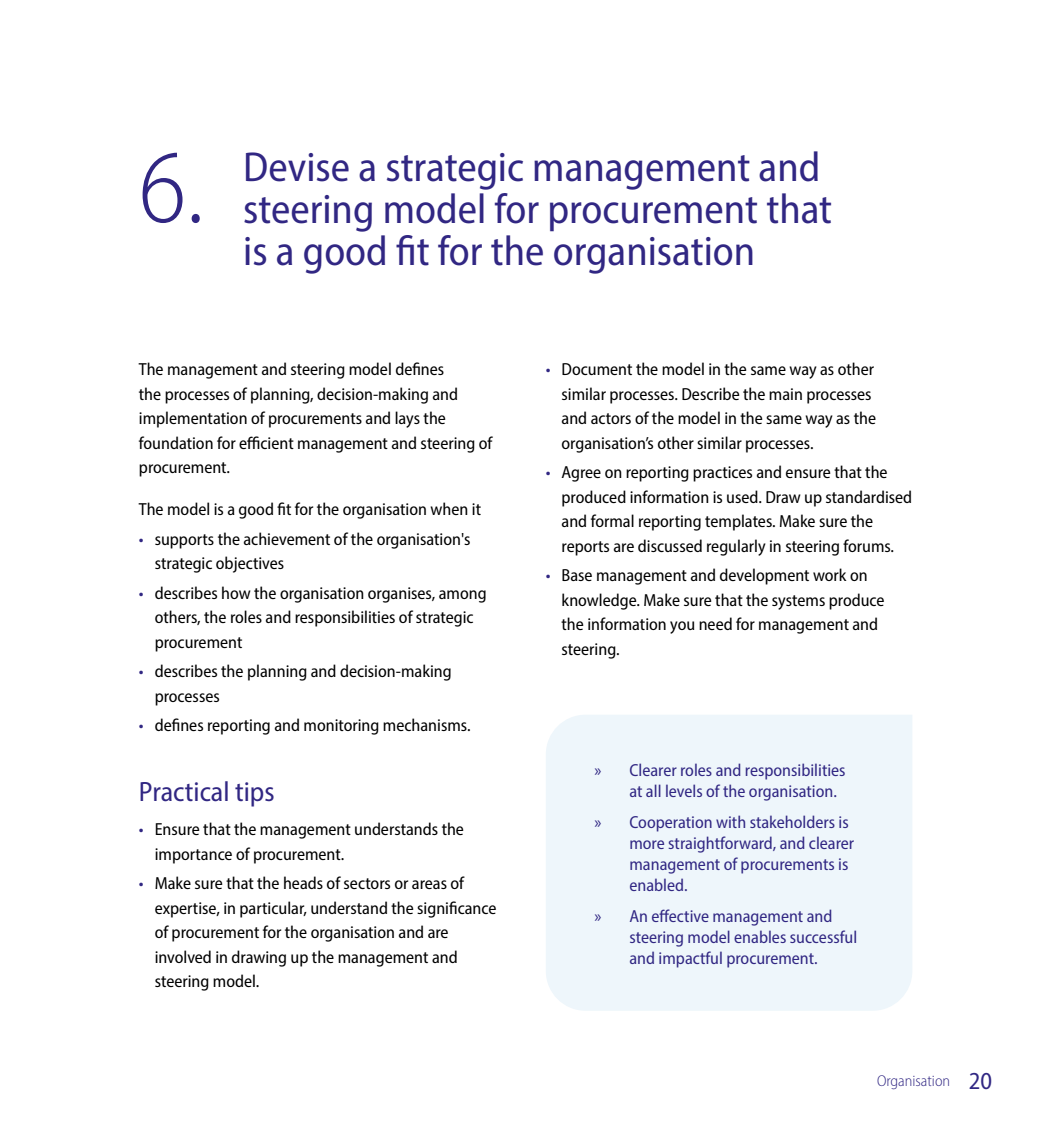
<style>
.page{position:relative;width:1042px;height:1141px;background:#fff}
.page>*{position:absolute;margin:0;border:0;box-sizing:border-box;transform-origin:0 0}
.h3_22lista{font:300 semi-condensed 105px "Myriad Pro";color:#312783}
.h3_22lista-2{font:semi-condensed 42px/42px "Myriad Pro";color:#312783}
.väliotsikko{font:semi-condensed 28px "Myriad Pro";color:#312783}
.t1{font:semi-condensed 24.5px "Myriad Pro";color:#312783}
.leipis{font:semi-condensed 17.5px/24.5px "Myriad Pro";color:#000}
.t2{font:semi-condensed 17.5px/21px "Myriad Pro";color:#312783}
.t3{font:300 semi-condensed 15.75px "Myriad Pro";color:#312783}
.s1{color:#312783}
</style>
<div class="page">
<div style="left:546px;top:715px;width:366px;height:296px;background:#eef6fb"></div>
<h3 class="h3_22lista" style="left:139px;top:124px;width:67px">6.</h3>
<h3 class="h3_22lista-2" style="left:243px;top:145px;width:590px">Devise a strategic management and steering model for procurement that is a good fit for the organisation</h3>
<p class="leipis" style="left:139px;top:357px;width:355px">The management and steering model defines<br>the processes of planning, decision-making and implementation of procurements and lays the foundation for efficient management and steering of procurement.</p>
<p class="leipis" style="left:139px;top:497px;width:344px">The model is a good fit for the organisation when it</p>
<p class="leipis" style="left:155px;top:527px;width:317px;text-indent:-16px"><span class="s1">•</span> supports the achievement of the organisation's strategic objectives</p>
<p class="leipis" style="left:155px;top:581px;width:333px;text-indent:-16px"><span class="s1">•</span> describes how the organisation organises, among others, the roles and responsibilities of strategic procurement</p>
<p class="leipis" style="left:155px;top:659px;width:299px;text-indent:-16px"><span class="s1">•</span> describes the planning and decision-making processes</p>
<p class="leipis" style="left:139px;top:713px;width:333px"><span class="s1">•</span> defines reporting and monitoring mechanisms.</p>
<p class="väliotsikko" style="left:139px;top:774px;width:137px">Practical tips</p>
<p class="leipis" style="left:155px;top:817px;width:311px;text-indent:-16px"><span class="s1">•</span> Ensure that the management understands the importance of procurement.</p>
<p class="leipis" style="left:155px;top:871px;width:343px;text-indent:-16px"><span class="s1">•</span> Make sure that the heads of sectors or areas of expertise, in particular, understand the significance of procurement for the organisation and are involved in drawing up the management and steering model.</p>
<p class="leipis" style="left:561px;top:357px;width:316px;text-indent:-16px"><span class="s1">•</span> Document the model in the same way as other similar processes. Describe the main processes and actors of the model in the same way as the organisation’s other similar processes.</p>
<p class="leipis" style="left:561px;top:460px;width:352px;text-indent:-16px"><span class="s1">•</span> Agree on reporting practices and ensure that the produced information is used. Draw up standardised and formal reporting templates. Make sure the reports are discussed regularly in steering forums.</p>
<p class="leipis" style="left:561px;top:563px;width:324px;text-indent:-16px"><span class="s1">•</span> Base management and development work on knowledge. Make sure that the systems produce the information you need for management and steering.</p>
<p class="t2" style="left:629px;top:759px;width:218px;text-indent:-35px">» Clearer roles and responsibilities at all levels of the organisation.</p>
<p class="t2" style="left:629px;top:811px;width:226px;text-indent:-35px">» Cooperation with stakeholders is more straightforward, and clearer management of procurements is enabled.</p>
<p class="t2" style="left:629px;top:905px;width:229px;text-indent:-35px">» An effective management and steering model enables successful and impactful procurement.</p>
<p class="t3" style="left:877px;top:1072px;width:75px">Organisation</p>
<h3 class="t1" style="left:969px;top:1065px;width:25px">20</h3>
</div>
